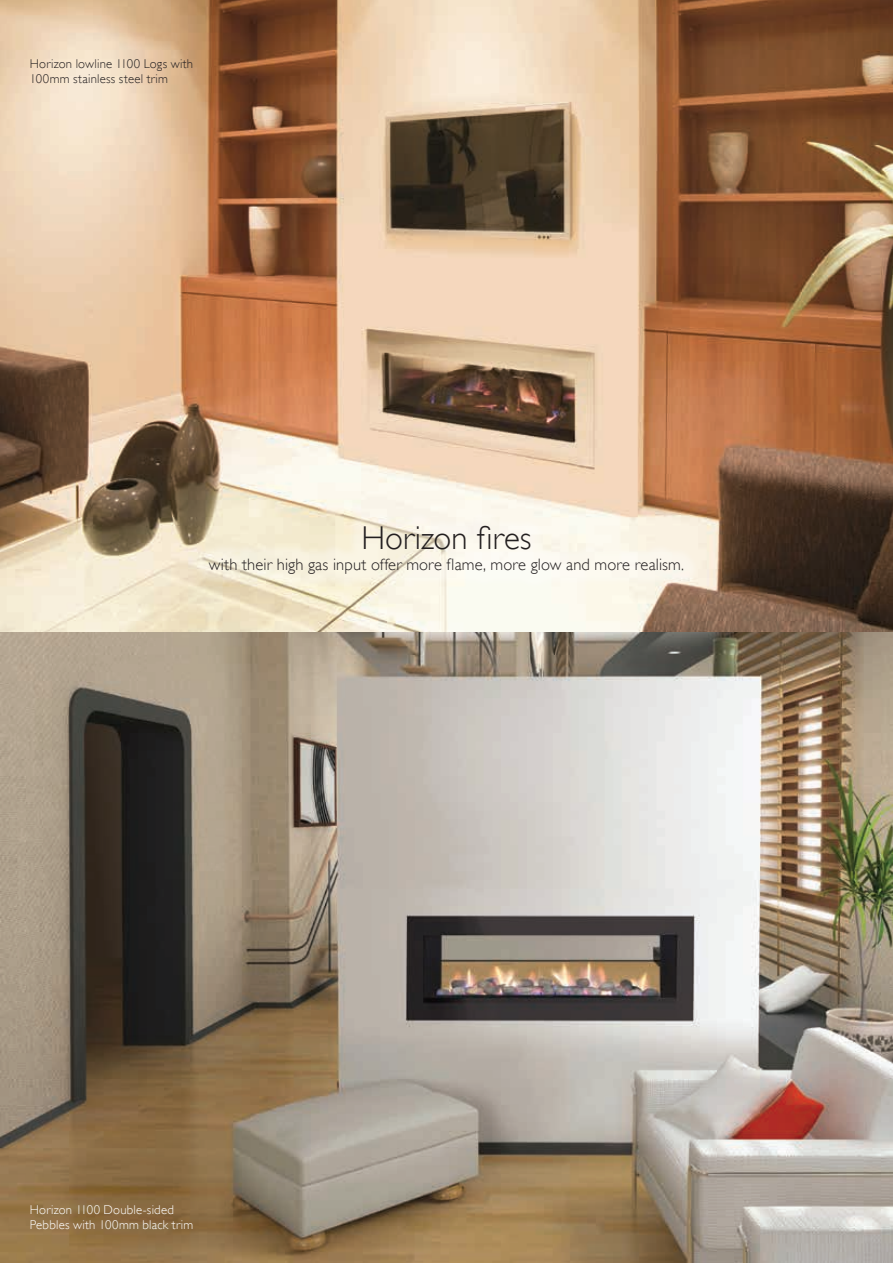
<style>
.page{position:relative;width:893px;height:1263px;background:#fff}
.page>*{position:absolute;margin:0;border:0;box-sizing:border-box;transform-origin:0 0}
.t1{font:300 33px "Gill Sans";color:#231f20}
.t2{font:300 16.5px "Gill Sans";letter-spacing:.01em;color:#231f20}
.t3{font:300 12.75px/15px "Gill Sans";letter-spacing:.02em;color:#231f20}
.t4{font:300 12.75px/15.3px "Gill Sans";letter-spacing:.02em;color:#fff}
</style>
<div class="page">
<img style="left:0;top:0;width:893px;height:1263px">
<div style="left:193px;top:510px;width:506px;height:80px;background:#fff;opacity:.35"></div>
<img style="left:0;top:954px;width:1px;height:309px">
<p class="t3" style="left:30px;top:56px;width:165px">Horizon lowline 1100 Logs with<br>100mm stainless steel trim</p>
<h1 class="t1" style="left:361px;top:512px;width:172px">Horizon fires</h1>
<p class="t2" style="left:209px;top:552px;width:477px">with their high gas input offer more flame, more glow and more realism.</p>
<p class="t4" style="left:30px;top:1201px;width:165px">Horizon 1100 Double-sided<br>Pebbles with 100mm black trim</p>
</div>
